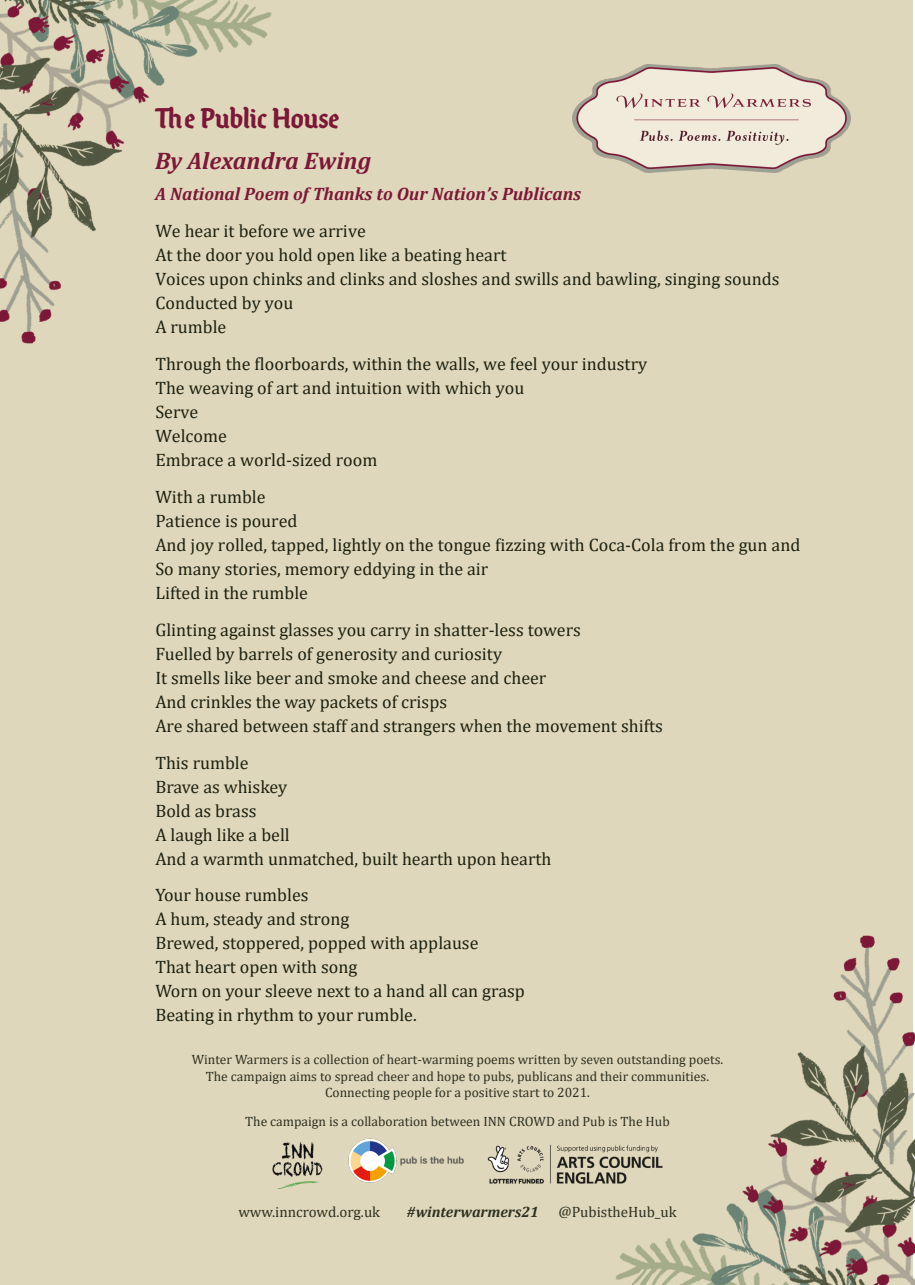
<style>
.page{position:relative;width:915px;height:1285px;background:#fff}
.page>*{position:absolute;margin:0;border:0;box-sizing:border-box;transform-origin:0 0}
.t1{font:700 30px "Ode";color:#7c1837}
.t2{font:italic 700 24px "Cambria";color:#7c1837}
.t3{font:18px "Cambria";color:#1c2110}
.t4{font:italic 700 18px "Cambria";color:#7c1837}
.t5{font:15px "Cambria";color:#2d3021}
.t6{font:italic 700 15px "Cambria";color:#2d3021}
.t7{font:13.5px "Cambria";color:#2d3021}
</style>
<div class="page">
<div style="left:0;top:0;width:912px;height:1284px;background:#dfd7bb"></div>
<img style="left:0;top:0;width:271px;height:343px">
<img style="left:572px;top:65px;width:278px;height:107px">
<img style="left:348px;top:1138px;width:116px;height:45px">
<img style="left:272px;top:1142px;width:51px;height:48px">
<img style="left:487px;top:1144px;width:128px;height:40px">
<img style="left:615px;top:935px;width:299px;height:349px">
<p class="t1" style="left:155px;top:100px;width:186px">The Public House</p>
<p class="t2" style="left:155px;top:144px;width:217px">By Alexandra Ewing</p>
<p class="t4" style="left:155px;top:181px;width:427px">A National Poem of Thanks to Our Nation’s Publicans</p>
<p class="t3" style="left:155px;top:220px;width:212px">We hear it before we arrive</p>
<p class="t3" style="left:155px;top:244px;width:352px">At the door you hold open like a beating heart</p>
<p class="t3" style="left:155px;top:268px;width:625px">Voices upon chinks and clinks and sloshes and swills and bawling, singing sounds</p>
<p class="t3" style="left:155px;top:292px;width:139px">Conducted by you</p>
<p class="t3" style="left:155px;top:316px;width:73px">A rumble</p>
<p class="t3" style="left:155px;top:353px;width:493px">Through the floorboards, within the walls, we feel your industry</p>
<p class="t3" style="left:155px;top:377px;width:370px">The weaving of art and intuition with which you</p>
<p class="t3" style="left:155px;top:401px;width:45px">Serve</p>
<p class="t3" style="left:155px;top:425px;width:73px">Welcome</p>
<p class="t3" style="left:155px;top:449px;width:223px">Embrace a world-sized room</p>
<p class="t3" style="left:155px;top:486px;width:112px">With a rumble</p>
<p class="t3" style="left:155px;top:510px;width:144px">Patience is poured</p>
<p class="t3" style="left:155px;top:534px;width:646px">And joy rolled, tapped, lightly on the tongue fizzing with Coca-Cola from the gun and</p>
<p class="t3" style="left:155px;top:558px;width:334px">So many stories, memory eddying in the air</p>
<p class="t3" style="left:155px;top:582px;width:154px">Lifted in the rumble</p>
<p class="t3" style="left:155px;top:619px;width:427px">Glinting against glasses you carry in shatter-less towers</p>
<p class="t3" style="left:155px;top:643px;width:348px">Fuelled by barrels of generosity and curiosity</p>
<p class="t3" style="left:155px;top:667px;width:392px">It smells like beer and smoke and cheese and cheer</p>
<p class="t3" style="left:155px;top:691px;width:293px">And crinkles the way packets of crisps</p>
<p class="t3" style="left:155px;top:715px;width:509px">Are shared between staff and strangers when the movement shifts</p>
<p class="t3" style="left:155px;top:751px;width:95px">This rumble</p>
<p class="t3" style="left:155px;top:775px;width:133px">Brave as whiskey</p>
<p class="t3" style="left:155px;top:799px;width:103px">Bold as brass</p>
<p class="t3" style="left:155px;top:823px;width:136px">A laugh like a bell</p>
<p class="t3" style="left:155px;top:847px;width:397px">And a warmth unmatched, built hearth upon hearth</p>
<p class="t3" style="left:155px;top:884px;width:155px">Your house rumbles</p>
<p class="t3" style="left:155px;top:908px;width:195px">A hum, steady and strong</p>
<p class="t3" style="left:155px;top:932px;width:324px">Brewed, stoppered, popped with applause</p>
<p class="t3" style="left:155px;top:956px;width:203px">That heart open with song</p>
<p class="t3" style="left:155px;top:980px;width:371px">Worn on your sleeve next to a hand all can grasp</p>
<p class="t3" style="left:155px;top:1004px;width:263px">Beating in rhythm to your rumble.</p>
<p class="t7" style="left:192px;top:1051px;width:533px">Winter Warmers is a collection of heart-warming poems written by seven outstanding poets.</p>
<p class="t7" style="left:206px;top:1067px;width:504px">The campaign aims to spread cheer and hope to pubs, publicans and their communities.</p>
<p class="t7" style="left:325px;top:1083px;width:266px">Connecting people for a positive start to 2021.</p>
<p class="t7" style="left:245px;top:1112px;width:426px">The campaign is a collaboration between INN CROWD and Pub is The Hub</p>
<p class="t5" style="left:238px;top:1202px;width:143px">www.inncrowd.org.uk</p>
<p class="t6" style="left:406px;top:1200px;width:133px">#winterwarmers21</p>
<p class="t5" style="left:558px;top:1202px;width:120px">@PubistheHub_uk</p>
</div>
